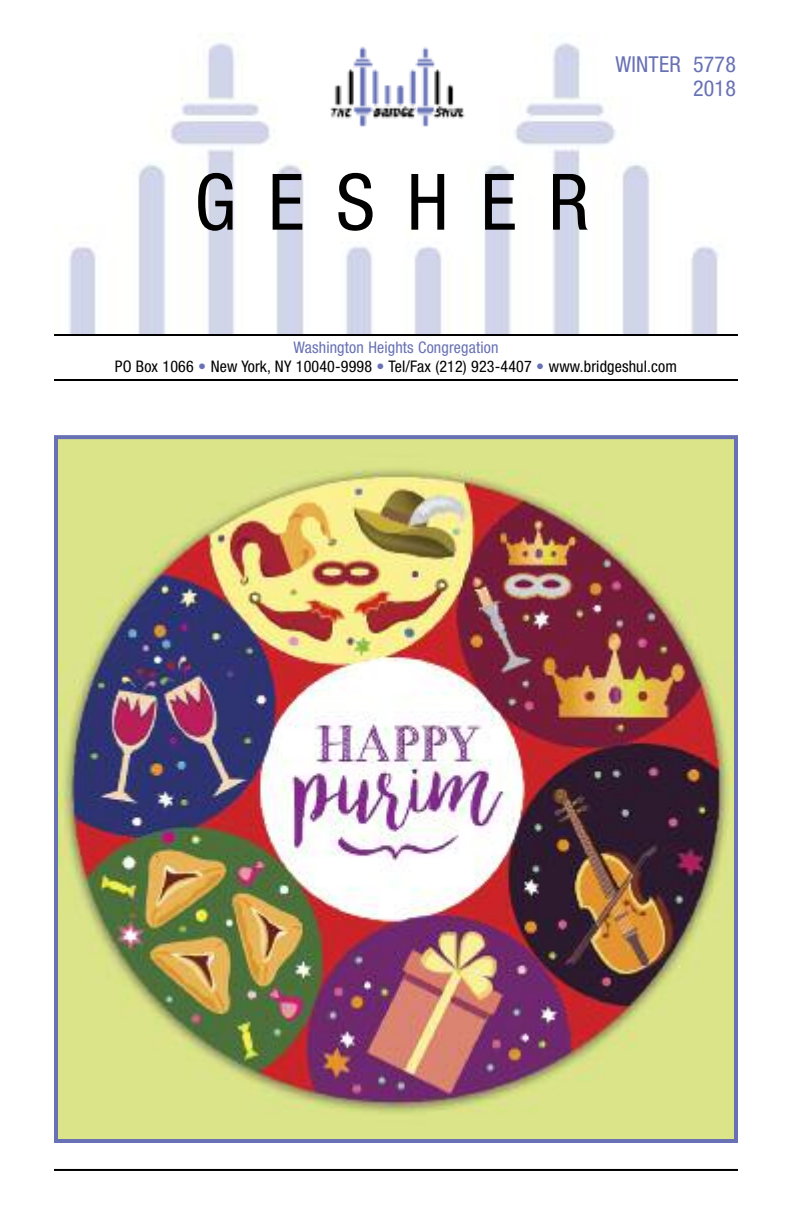
<style>
.page{position:relative;width:792px;height:1224px;background:#fff}
.page>*{position:absolute;margin:0;border:0;box-sizing:border-box;transform-origin:0 0}
.t1{font:condensed 78px "Helvetica Neue";letter-spacing:.41em;color:#000}
.t2{font:condensed 22px/24px "Helvetica Neue";letter-spacing:.01em;color:#6771b4;text-align:right}
.t3{font:condensed 16px/19.2px "Helvetica Neue";letter-spacing:.01em;color:#000;text-align:center}
.s1{color:#6771b4}
</style>
<div class="page">
<hr style="left:54px;top:1169px;width:684px;height:2px;background:#000">
<img style="left:69px;top:43px;width:650px;height:291px">
<hr style="left:54px;top:334px;width:684px;height:2px;background:#000">
<hr style="left:54px;top:379px;width:684px;height:2px;background:#000">
<img style="left:314px;top:43px;width:163px;height:91px">
<img style="left:351px;top:43px;width:86px;height:86px">
<img style="left:59px;top:440px;width:674px;height:698px">
<div style="left:54px;top:435px;width:684px;height:708px;border:4px solid #6771b4"></div>
<h2 class="t2" style="left:615px;top:54px;width:122px">WINTER 5778<br>2018</h2>
<h1 class="t1" style="left:194px;top:174px;width:396px">GESHER</h1>
<p class="t3" style="left:115px;top:339px;width:564px"><span class="s1">Washington Heights Congregation<br></span>PO Box 1066 <span class="s1">•</span> New York, NY 10040-9998 <span class="s1">•</span> Tel/Fax (212) 923-4407 <span class="s1">•</span> www.bridgeshul.com</p>
</div>
